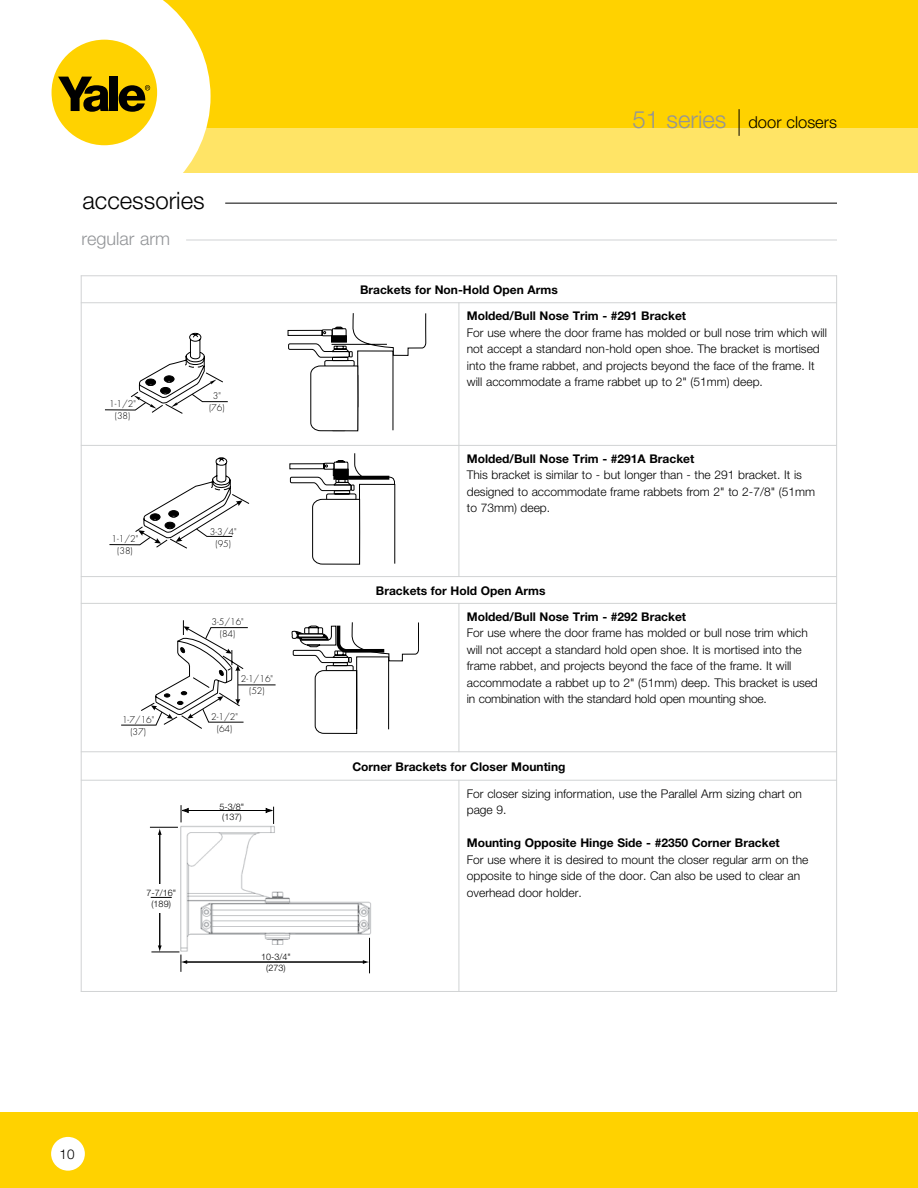
<style>
.page{position:relative;width:918px;height:1188px;background:#fff}
.page>*{position:absolute;margin:0;border:0;box-sizing:border-box;transform-origin:0 0}
.t1{font:300 24px "Helvetica Neue";color:#000}
.t2{font:300 18px "Helvetica Neue";color:#939598}
.t3{font:300 16.5px "Helvetica Neue";color:#000}
.t4{font:300 13.5px "Helvetica Neue";color:#000}
.t5{font:300 12px/16.5px "Helvetica Neue";color:#000}
.t6{font:700 12px/26.1px "Helvetica Neue";color:#000}
.t7{font:300 9px/12px "Futura";color:#000;text-align:center}
.t8{font:300 9px/10.8px "Helvetica Neue";color:#000;text-align:center}
.s1{font-size:24px;color:#939598}
</style>
<div class="page">
<div style="left:906px;top:129px;width:12px;height:44px;background:#ffe466"></div>
<div style="left:136px;top:0;width:782px;height:136px;background:#ffd200"></div>
<div style="left:123px;top:128px;width:795px;height:44px;background:#ffe466"></div>
<svg style="left:51px;top:0;width:160px;height:173px;fill:#fff"></svg>
<div style="left:52px;top:40px;width:105px;height:105px;background:#ffd200;border-radius:50%"></div>
<svg style="left:58px;top:77px;width:51px;height:35px"></svg>
<div style="left:110px;top:77px;width:8px;height:34px;background:#000"></div>
<svg style="left:119px;top:85px;width:31px;height:27px"></svg>
<div style="left:0;top:1112px;width:918px;height:76px;background:#ffd200"></div>
<div style="left:51px;top:1137px;width:34px;height:34px;background:#fff;border-radius:50%"></div>
<svg style="left:739px;top:109px;width:1px;height:27px"></svg>
<hr style="left:225px;top:203px;width:612px;height:1px;background:#000">
<img style="left:149px;top:806px;width:222px;height:168px">
<hr style="left:187px;top:810px;width:80px;height:1px;background:#000">
<svg style="left:265px;top:807px;width:13px;height:17px"></svg>
<hr style="left:369px;top:938px;width:1px;height:35px;background:#000">
<hr style="left:186px;top:962px;width:178px;height:1px;background:#000">
<svg style="left:363px;top:960px;width:6px;height:4px"></svg>
<hr style="left:159px;top:833px;width:1px;height:114px;background:#000">
<svg style="left:151px;top:946px;width:36px;height:26px"></svg>
<svg style="left:150px;top:805px;width:39px;height:30px"></svg>
<div style="left:156px;top:884px;width:8px;height:29px;background:#fff"></div>
<svg style="left:151px;top:897px;width:21px;height:1px"></svg>
<hr style="left:81px;top:275px;width:1px;height:717px;background:#d1d3d4">
<hr style="left:459px;top:302px;width:1px;height:275px;background:#d1d3d4">
<hr style="left:459px;top:603px;width:1px;height:149px;background:#d1d3d4">
<hr style="left:459px;top:780px;width:1px;height:212px;background:#d1d3d4">
<hr style="left:836px;top:275px;width:1px;height:717px;background:#d1d3d4">
<hr style="left:81px;top:275px;width:756px;height:1px;background:#d1d3d4">
<hr style="left:81px;top:302px;width:756px;height:1px;background:#d1d3d4">
<hr style="left:81px;top:445px;width:756px;height:1px;background:#d1d3d4">
<hr style="left:81px;top:576px;width:756px;height:1px;background:#d1d3d4">
<hr style="left:81px;top:603px;width:756px;height:1px;background:#d1d3d4">
<hr style="left:81px;top:751px;width:756px;height:1px;background:#d1d3d4">
<hr style="left:81px;top:780px;width:756px;height:1px;background:#d1d3d4">
<hr style="left:81px;top:991px;width:756px;height:1px;background:#d1d3d4">
<hr style="left:186px;top:240px;width:651px;height:1px;background:#d1d3d4">
<svg style="left:287px;top:313px;width:139px;height:118px"></svg>
<svg style="left:105px;top:333px;width:123px;height:81px"></svg>
<svg style="left:289px;top:453px;width:106px;height:112px"></svg>
<svg style="left:109px;top:457px;width:141px;height:92px"></svg>
<svg style="left:121px;top:620px;width:298px;height:114px"></svg>
<h1 class="t1" style="left:82px;top:186px;width:124px">accessories</h1>
<h2 class="t2" style="left:81px;top:228px;width:90px">regular arm</h2>
<p class="t7" style="left:109px;top:398px;width:28px">1-1/2" (38)</p>
<p class="t7" style="left:209px;top:390px;width:17px">3" (76)</p>
<p class="t7" style="left:112px;top:533px;width:28px">1-1/2" (38)</p>
<p class="t7" style="left:122px;top:714px;width:34px">1-7/16" (37)</p>
<p class="t8" style="left:146px;top:887px;width:31px">7-7/16" (189)</p>
<p class="t7" style="left:210px;top:526px;width:28px">3-3/4" (95)</p>
<p class="t7" style="left:211px;top:616px;width:34px">3-5/16" (84)</p>
<p class="t7" style="left:241px;top:673px;width:34px">2-1/16" (52)</p>
<p class="t7" style="left:211px;top:711px;width:28px">2-1/2" (64)</p>
<p class="t8" style="left:220px;top:801px;width:26px;text-align:left">5-3/8" (137)</p>
<p class="t8" style="left:261px;top:952px;width:31px">10-3/4" (273)</p>
<h3 class="t3" style="left:632px;top:112px;width:206px"><span class="s1">51 series</span> door closers</h3>
<p class="t6" style="left:467px;top:276px;width:221px;text-indent:-107px">Brackets for Non-Hold Open Arms<br>Molded/Bull Nose Trim - #291 Bracket</p>
<p class="t5" style="left:467px;top:324px;width:362px">For use where the door frame has molded or bull nose trim which will not accept a standard non-hold open shoe. The bracket is mortised into the frame rabbet, and projects beyond the face of the frame. It will accommodate a frame rabbet up to 2" (51mm) deep.</p>
<p class="t6" style="left:467px;top:445px;width:229px">Molded/Bull Nose Trim - #291A Bracket</p>
<p class="t5" style="left:467px;top:466px;width:350px">This bracket is similar to - but longer than - the 291 bracket. It is designed to accommodate frame rabbets from 2" to 2-7/8" (51mm to 73mm) deep.</p>
<p class="t6" style="left:467px;top:577px;width:221px;text-indent:-91px">Brackets for Hold Open Arms<br>Molded/Bull Nose Trim - #292 Bracket</p>
<p class="t5" style="left:467px;top:624px;width:352px">For use where the door frame has molded or bull nose trim which will not accept a standard hold open shoe. It is mortised into the frame rabbet, and projects beyond the face of the frame. It will accommodate a rabbet up to 2" (51mm) deep. This bracket is used in combination with the standard hold open mounting shoe.</p>
<p class="t6" style="left:352px;top:753px;width:215px">Corner Brackets for Closer Mounting</p>
<p class="t5" style="left:467px;top:785px;width:336px">For closer sizing information, use the Parallel Arm sizing chart on page 9.</p>
<p class="t6" style="left:467px;top:829px;width:315px">Mounting Opposite Hinge Side - #2350 Corner Bracket</p>
<p class="t5" style="left:467px;top:851px;width:343px">For use where it is desired to mount the closer regular arm on the opposite to hinge side of the door. Can also be used to clear an overhead door holder.</p>
<p class="t4" style="left:60px;top:1146px;width:17px">10</p>
</div>
